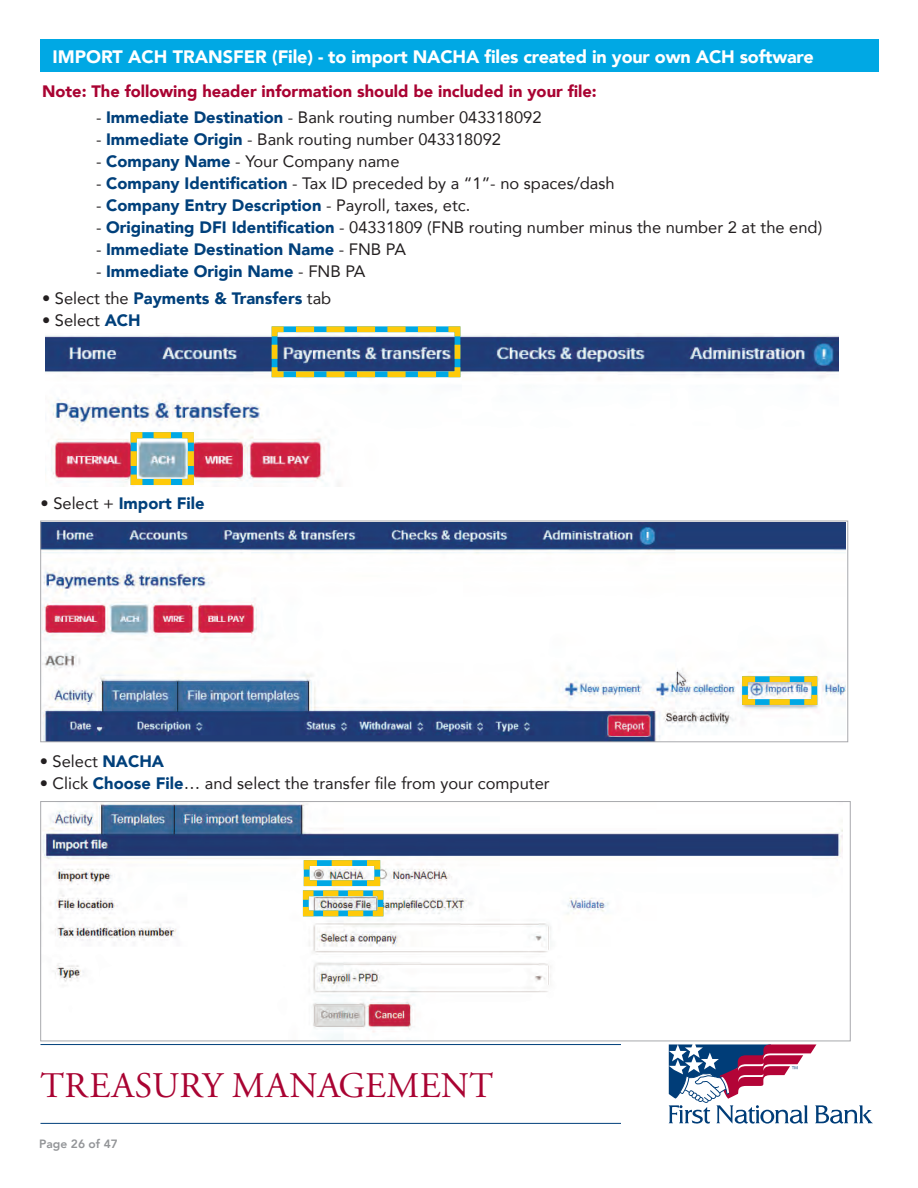
<style>
.page{position:relative;width:918px;height:1188px;background:#fff}
.page>*{position:absolute;margin:0;border:0;box-sizing:border-box;transform-origin:0 0}
.t1{font:36px "Adobe Garamond Pro";letter-spacing:.01em;color:#a90332}
.t2{font:900 18px "Avenir";letter-spacing:-.01em;color:#fff}
.t3{font:16.5px "Avenir";color:#231f20}
.t4{font:900 16.5px "Avenir";color:#00407b}
.t5{font:900 16.5px "Avenir";color:#a90332}
.t6{font:800 12px "Avenir";color:#939598}
.s1{font-weight:900;color:#00407b}
.s2{font-weight:400;color:#231f20}
</style>
<div class="page">
<hr style="left:40px;top:1044px;width:581px;height:1px;background:#00407b">
<svg style="left:669px;top:1044px;width:204px;height:80px"></svg>
<hr style="left:40px;top:1123px;width:581px;height:1px;background:#00407b">
<div style="left:40px;top:39px;width:839px;height:33px;background:#00a8e4"></div>
<img style="left:43px;top:523px;width:802px;height:217px">
<div style="left:41px;top:521px;width:807px;height:221px;border:1px solid #a8a9ad"></div>
<svg style="left:739px;top:673px;width:81px;height:35px"></svg>
<img style="left:46px;top:335px;width:793px;height:151px">
<svg style="left:128px;top:429px;width:69px;height:57px;background:#aabba5"></svg>
<svg style="left:269px;top:326px;width:194px;height:54px;background:#6d868f"></svg>
<img style="left:43px;top:803px;width:799px;height:236px">
<div style="left:41px;top:801px;width:809px;height:240px;border:1px solid #a8a9ad"></div>
<img style="left:300px;top:857px;width:86px;height:62px">
<p class="t2" style="left:53px;top:42px;width:763px">IMPORT ACH TRANSFER (File) - to import NACHA files created in your own ACH software</p>
<p class="t5" style="left:42px;top:77px;width:556px">Note: The following header information should be included in your file:</p>
<p class="t3" style="left:96px;top:104px;width:447px">- <span class="s1">Immediate Destination</span> - Bank routing number 043318092</p>
<p class="t3" style="left:96px;top:126px;width:407px">- <span class="s1">Immediate Origin</span> - Bank routing number 043318092</p>
<p class="t3" style="left:96px;top:148px;width:305px">- <span class="s1">Company Name</span> - Your Company name</p>
<p class="t3" style="left:96px;top:170px;width:520px">- <span class="s1">Company Identification</span> - Tax ID preceded by a “1”- no spaces/dash</p>
<p class="t4" style="left:96px;top:191px;width:376px"><span class="s2">-</span> Company Entry Description <span class="s2">- Payroll, taxes, etc.</span></p>
<p class="t3" style="left:96px;top:214px;width:728px">- <span class="s1">Originating DFI Identification</span> - 04331809 (FNB routing number minus the number 2 at the end)</p>
<p class="t4" style="left:96px;top:235px;width:312px"><span class="s2">-</span> Immediate Destination Name <span class="s2">- FNB PA</span></p>
<p class="t4" style="left:96px;top:257px;width:271px"><span class="s2">-</span> Immediate Origin Name <span class="s2">- FNB PA</span></p>
<p class="t4" style="left:42px;top:284px;width:291px"><span class="s2">• Select the</span> Payments &amp; Transfers <span class="s2">tab</span></p>
<p class="t3" style="left:42px;top:307px;width:100px">• Select <span class="s1">ACH</span></p>
<p class="t4" style="left:40px;top:489px;width:166px"><span class="s2">• Select +</span> Import File</p>
<p class="t3" style="left:40px;top:748px;width:126px">• Select <span class="s1">NACHA</span></p>
<p class="t3" style="left:40px;top:770px;width:511px">• Click <span class="s1">Choose File</span>… and select the transfer file from your computer</p>
<h1 class="t1" style="left:40px;top:1064px;width:454px">TREASURY MANAGEMENT</h1>
<p class="t6" style="left:39px;top:1134px;width:80px">Page 26 of 47</p>
</div>
